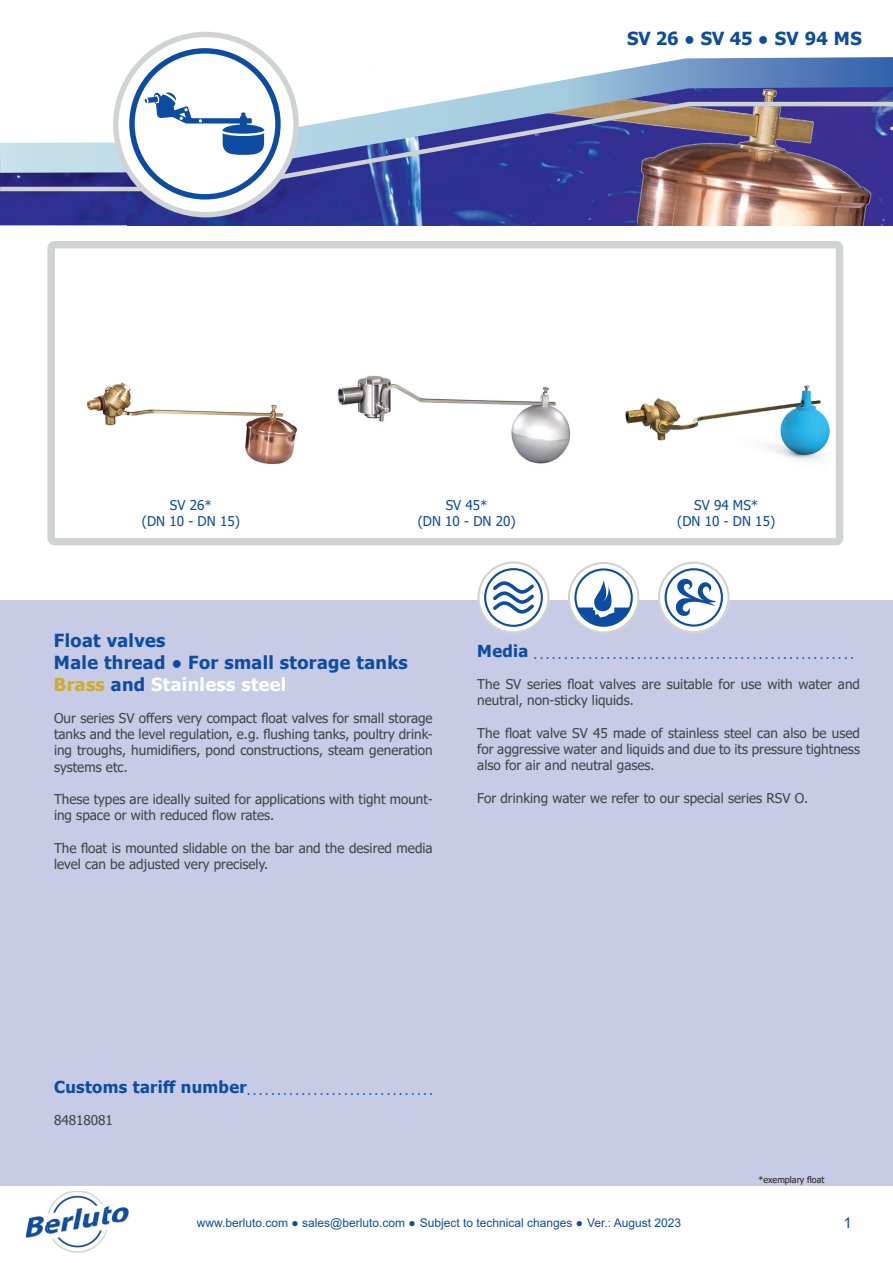
<style>
.page{position:relative;width:893px;height:1263px;background:#fff}
.page>*{position:absolute;margin:0;border:0;box-sizing:border-box;transform-origin:0 0}
.t1{font:700 18px/21.6px "Tahoma";letter-spacing:.02em;color:#0d4da1}
.t2{font:700 18px "Tahoma";color:#0d4da1}
.t3{font:15px "Arial";color:#0d4da1}
.t4{font:13.5px/16.2px "Tahoma";color:#3e4448}
.t5{font:13.5px/16.2px "Tahoma";color:#0d4da1;text-align:center}
.t6{font:12px "Arial";color:#0d4da1}
.t7{font:9px "Tahoma";color:#231f20}
.t8{font:700 8.7px "Tahoma";color:#0d4da1}
.s1{color:#d1ab2a}
.s2{color:#fff}
.s3{font-family:"Tahoma";font-weight:700}
</style>
<div class="page">
<img style="left:0;top:193px;width:128px;height:32px">
<img style="left:128px;top:193px;width:765px;height:32px">
<svg style="left:151px;top:42px;width:742px;height:58px"></svg>
<img style="left:0;top:100px;width:893px;height:93px">
<img style="left:28px;top:1216px;width:17px;height:6px">
<img style="left:108px;top:1206px;width:21px;height:16px">
<img style="left:25px;top:1222px;width:96px;height:16px">
<img style="left:47px;top:1191px;width:61px;height:62px">
<svg style="left:47px;top:241px;width:796px;height:304px"></svg>
<div style="left:0;top:601px;width:893px;height:585px;background:#c7cbe6"></div>
<svg style="left:478px;top:562px;width:71px;height:71px"></svg>
<svg style="left:491px;top:579px;width:45px;height:36px"></svg>
<div style="left:484px;top:568px;width:59px;height:59px;border:2px solid #0d4da1;border-radius:50%"></div>
<div style="left:477px;top:561px;width:72px;height:72px;border:2px solid #d1d2d4;border-radius:50%"></div>
<svg style="left:569px;top:563px;width:70px;height:70px"></svg>
<svg style="left:577px;top:580px;width:53px;height:46px"></svg>
<div style="left:574px;top:568px;width:59px;height:59px;border:2px solid #0d4da1;border-radius:50%"></div>
<div style="left:568px;top:562px;width:71px;height:71px;border:2px solid #d1d2d4;border-radius:50%"></div>
<svg style="left:116px;top:35px;width:180px;height:180px"></svg>
<svg style="left:0;top:50px;width:374px;height:105px"></svg>
<img style="left:78px;top:378px;width:226px;height:92px">
<img style="left:330px;top:370px;width:247px;height:108px">
<svg style="left:658px;top:562px;width:71px;height:71px"></svg>
<svg style="left:674px;top:578px;width:42px;height:39px"></svg>
<div style="left:665px;top:568px;width:58px;height:59px;border:2px solid #0d4da1;border-radius:50%"></div>
<div style="left:658px;top:562px;width:72px;height:71px;border:2px solid #d1d2d4;border-radius:50%"></div>
<img style="left:625px;top:364px;width:205px;height:116px">
<h1 class="t2" style="left:627px;top:26px;width:236px">SV 26 ● SV 45 ● SV 94 MS</h1>
<p class="t5" style="left:142px;top:497px;width:99px">SV 26*<br>(DN 10 - DN 15)</p>
<p class="t5" style="left:677px;top:497px;width:99px">SV 94 MS*<br>(DN 10 - DN 15)</p>
<p class="t5" style="left:418px;top:497px;width:99px">SV 45*<br>(DN 10 - DN 20)</p>
<h1 class="t1" style="left:54px;top:631px;width:355px">Float valves<br>Male thread ● For small storage tanks<br><span class="s1">Brass</span> and <span class="s2">Stainless steel</span></h1>
<p class="t4" style="left:54px;top:711px;width:380px;text-align:justify">Our series SV offers very compact float valves for small storage tanks and the level regulation, e.g. flushing tanks, poultry drink&shy;ing troughs, humidifiers, pond constructions, steam generation systems etc.</p>
<p class="t4" style="left:54px;top:792px;width:380px">These types are ideally suited for applications with tight mount&shy;ing space or with reduced flow rates.</p>
<p class="t4" style="left:54px;top:840px;width:380px">The float is mounted slidable on the bar and the desired media level can be adjusted very precisely.</p>
<p class="t8" style="left:477px;top:653px;width:378px"><sup>Media</sup> · · · · · · · · · · · · · · · · · · · · · · · · · · · · · · · · · · · · · · · · · · · · · · · · · · · · ·</p>
<p class="t4" style="left:477px;top:677px;width:384px">The SV series float valves are suitable for use with water and neutral, non-sticky liquids.</p>
<p class="t4" style="left:477px;top:726px;width:384px;text-align:justify">The float valve SV 45 made of stainless steel can also be used for aggressive water and liquids and due to its pressure tightness also for air and neutral gases.</p>
<p class="t4" style="left:477px;top:790px;width:332px">For drinking water we refer to our special series RSV O.</p>
<p class="t8" style="left:54px;top:1088px;width:380px"><sup>Customs</sup> <sup>tariff</sup> <sup>number</sup>· · · · · · · · · · · · · · · · · · · · · · · · · · · · · · ·</p>
<p class="t4" style="left:54px;top:1113px;width:60px">84818081</p>
<p class="t7" style="left:759px;top:1173px;width:67px">*exemplary float</p>
<p class="t6" style="left:197px;top:1214px;width:486px">www.berluto.com <span class="s3">●</span> sales@berluto.com <span class="s3">●</span> Subject to technical changes <span class="s3">●</span> Ver.: August 2023</p>
<p class="t3" style="left:843px;top:1212px;width:10px">1</p>
</div>
